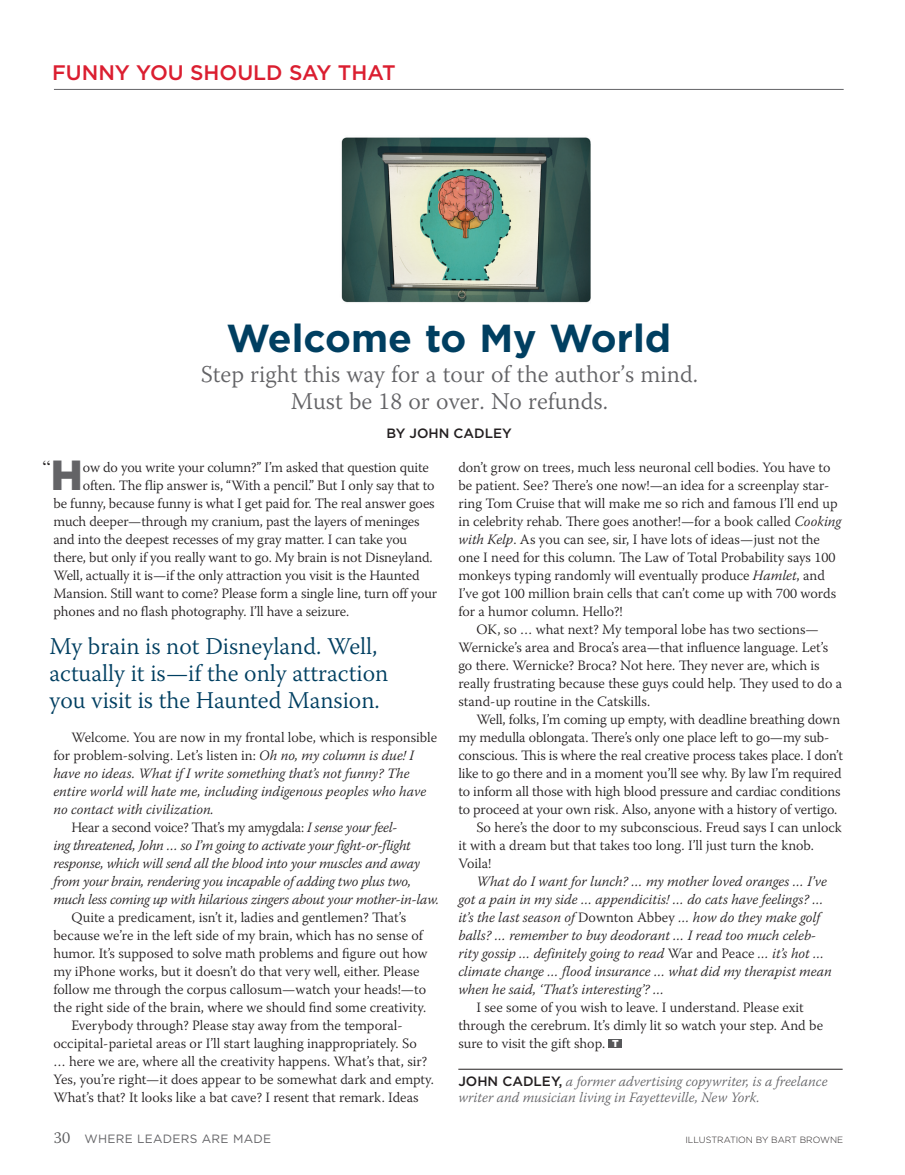
<style>
.page{position:relative;width:905px;height:1175px;background:#fff}
.page>*{position:absolute;margin:0;border:0;box-sizing:border-box;transform-origin:0 0}
.Drop_cap{font:900 42px "Gotham";color:#636366}
.Headline{font:700 39px "Gotham";color:#003f61}
.pullquote{font:300 24px/27px "Warnock Pro";color:#003f61}
.Deck{font:300 24px/27px "Warnock Pro";color:#636366;text-align:center}
.t1{font:500 21px "Gotham";color:#db1e30}
.t2{font:18px "Times";color:#231f20}
.body_copy{font:300 14.25px/18px "Warnock Pro";color:#231f20}
.body_copy-2{font:italic 300 14.25px/18px "Warnock Pro";letter-spacing:-.005em;color:#231f20}
.Drop_cap-2{font:300 14.25px "Warnock Pro";letter-spacing:-.01em;color:#231f20}
.author_credit{font:italic 300 14.25px/16.5px "Warnock Pro";color:#636366}
.byline{font:500 13.5px "Gotham";color:#231f20}
.t3{font:12px "Gotham";letter-spacing:.02em;color:#636366}
.t4{font:900 10.05px "Gotham";color:#fff}
.t5{font:300 9px "Gotham";color:#231f20}
.s1{font-style:normal}
.s2{font-family:"Warnock Pro";font-weight:300;font-size:16.5px;color:#57585a}
.s3{font-style:italic}
.s4{font-family:"Gotham";font-weight:500;font-style:normal;font-size:13.5px;color:#231f20}
</style>
<div class="page">
<hr style="left:54px;top:89px;width:789px;height:1px;background:#636366">
<div style="left:608px;top:1038px;width:14px;height:9px;background:#57585a"></div>
<hr style="left:458px;top:1069px;width:384px;height:1px;background:#231f20">
<img style="left:341px;top:137px;width:250px;height:166px">
<p class="t1" style="left:52px;top:58px;width:345px">FUNNY YOU SHOULD SAY THAT</p>
<p class="Headline" style="left:226px;top:313px;width:446px">Welcome to My World</p>
<p class="Deck" style="left:201px;top:360px;width:499px">Step right this way for a tour of the author’s mind.<br>Must be 18 or over. No refunds.</p>
<p class="byline" style="left:386px;top:424px;width:127px">BY JOHN CADLEY</p>
<p class="Drop_cap" style="left:51px;top:446px;width:34px">H</p>
<p class="Drop_cap-2" style="left:83px;top:458px;width:347px">ow do you write your column?” I’m asked that question quite</p>
<p class="t2" style="left:43px;top:450px;width:9px">“</p>
<p class="Drop_cap-2" style="left:83px;top:476px;width:353px">often. The flip answer is, “With a pencil.” But I only say that to</p>
<p class="Drop_cap-2" style="left:53px;top:494px;width:383px">be funny, because funny is what I get paid for. The real answer goes</p>
<p class="Drop_cap-2" style="left:53px;top:512px;width:368px">much deeper—through my cranium, past the layers of meninges</p>
<p class="Drop_cap-2" style="left:53px;top:530px;width:355px">and into the deepest recesses of my gray matter. I can take you</p>
<p class="Drop_cap-2" style="left:53px;top:548px;width:381px">there, but only if you really want to go. My brain is not Disneyland.</p>
<p class="Drop_cap-2" style="left:53px;top:566px;width:368px">Well, actually it is—if the only attraction you visit is the Haunted</p>
<p class="Drop_cap-2" style="left:53px;top:584px;width:385px">Mansion. Still want to come? Please form a single line, turn off your</p>
<p class="Drop_cap-2" style="left:53px;top:602px;width:297px">phones and no flash photography. I’ll have a seizure.</p>
<p class="pullquote" style="left:50px;top:632px;width:340px">My brain is not Disneyland. Well, actually it is—if the only attraction you visit is the Haunted Mansion.</p>
<p class="body_copy-2" style="left:53px;top:728px;width:385px;text-indent:18px"><span class="s1">Welcome. You are now in my frontal lobe, which is responsible for problem-solving. Let’s listen in:</span> Oh no, my column is due! I have no ideas. What if I write something that’s not funny? The entire world will hate me, including indigenous peoples who have no contact with civilization.</p>
<p class="body_copy-2" style="left:53px;top:818px;width:387px;text-indent:18px"><span class="s1">Hear a second voice? That’s my amygdala:</span> I sense your feel-<br>ing threatened, John … so I’m going to activate your fight-or-flight response, which will send all the blood into your muscles and away from your brain, rendering you incapable of adding two plus two, much less coming up with hilarious zingers about your mother-in-law.</p>
<p class="body_copy" style="left:53px;top:908px;width:375px;text-align:center">Quite a predicament, isn’t it, ladies and gentlemen? That’s because we’re in the left side of my brain, which has no sense of humor. It’s supposed to solve math problems and figure out how my iPhone works, but it doesn’t do that very well, either. Please follow me through the corpus callosum—watch your heads!—to the right side of the brain, where we should find some creativity.</p>
<p class="body_copy" style="left:53px;top:1016px;width:382px;text-indent:18px">Everybody through? Please stay away from the temporal&shy;occipital-parietal areas or I’ll start laughing inappropriately. So<br>… here we are, where all the creativity happens. What’s that, sir?<br>Yes, you’re right—it does appear to be somewhat dark and empty.<br>What’s that? It looks like a bat cave? I resent that remark. Ideas</p>
<p class="t3" style="left:54px;top:1131px;width:219px"><span class="s2">30</span> WHERE LEADERS ARE MADE</p>
<p class="body_copy" style="left:458px;top:458px;width:384px">don’t grow on trees, much less neuronal cell bodies. You have to be patient. See? There’s one now!—an idea for a screenplay star&shy;ring Tom Cruise that will make me so rich and famous I’ll end up in celebrity rehab. There goes another!—for a book called <span class="s3">Cooking with Kelp</span>. As you can see, sir, I have lots of ideas—just not the one I need for this column. The Law of Total Probability says 100 monkeys typing randomly will eventually produce <span class="s3">Hamlet</span>, and I’ve got 100 million brain cells that can’t come up with 700 words for a humor column. Hello?!</p>
<p class="body_copy" style="left:458px;top:620px;width:385px;text-indent:18px">OK, so … what next? My temporal lobe has two sections— Wernicke’s area and Broca’s area—that influence language. Let’s go there. Wernicke? Broca? Not here. They never are, which is really frustrating because these guys could help. They used to do a stand-up routine in the Catskills.</p>
<p class="body_copy" style="left:458px;top:710px;width:386px;text-indent:18px">Well, folks, I’m coming up empty, with deadline breathing down my medulla oblongata. There’s only one place left to go—my sub&shy;conscious. This is where the real creative process takes place. I don’t like to go there and in a moment you’ll see why. By law I’m required to inform all those with high blood pressure and cardiac conditions to proceed at your own risk. Also, anyone with a history of vertigo.</p>
<p class="body_copy" style="left:458px;top:818px;width:385px;text-indent:18px">So here’s the door to my subconscious. Freud says I can unlock it with a dream but that takes too long. I’ll just turn the knob.<br>Voila!</p>
<p class="body_copy-2" style="left:458px;top:872px;width:375px;text-indent:18px">What do I want for lunch? … my mother loved oranges … I’ve got a pain in my side … appendicitis! … do cats have feelings? … it’s the last season of <span class="s1">Downton Abbey</span> … how do they make golf balls? … remember to buy deodorant … I read too much celeb&shy;rity gossip … definitely going to read <span class="s1">War and Peace</span> … it’s hot … climate change … flood insurance … what did my therapist mean when he said, ‘That’s interesting’? …</p>
<p class="body_copy" style="left:458px;top:998px;width:366px;text-indent:18px">I see some of you wish to leave. I understand. Please exit through the cerebrum. It’s dimly lit so watch your step. And be sure to visit the gift shop.</p>
<p class="t4" style="left:612px;top:1036px;width:8px">T</p>
<p class="author_credit" style="left:458px;top:1072px;width:370px"><span class="s4">JOHN CADLEY,</span> a former advertising copywriter, is a freelance writer and musician living in Fayetteville, New York.</p>
<p class="t5" style="left:685px;top:1133px;width:159px">ILLUSTRATION BY BART BROWNE</p>
</div>
